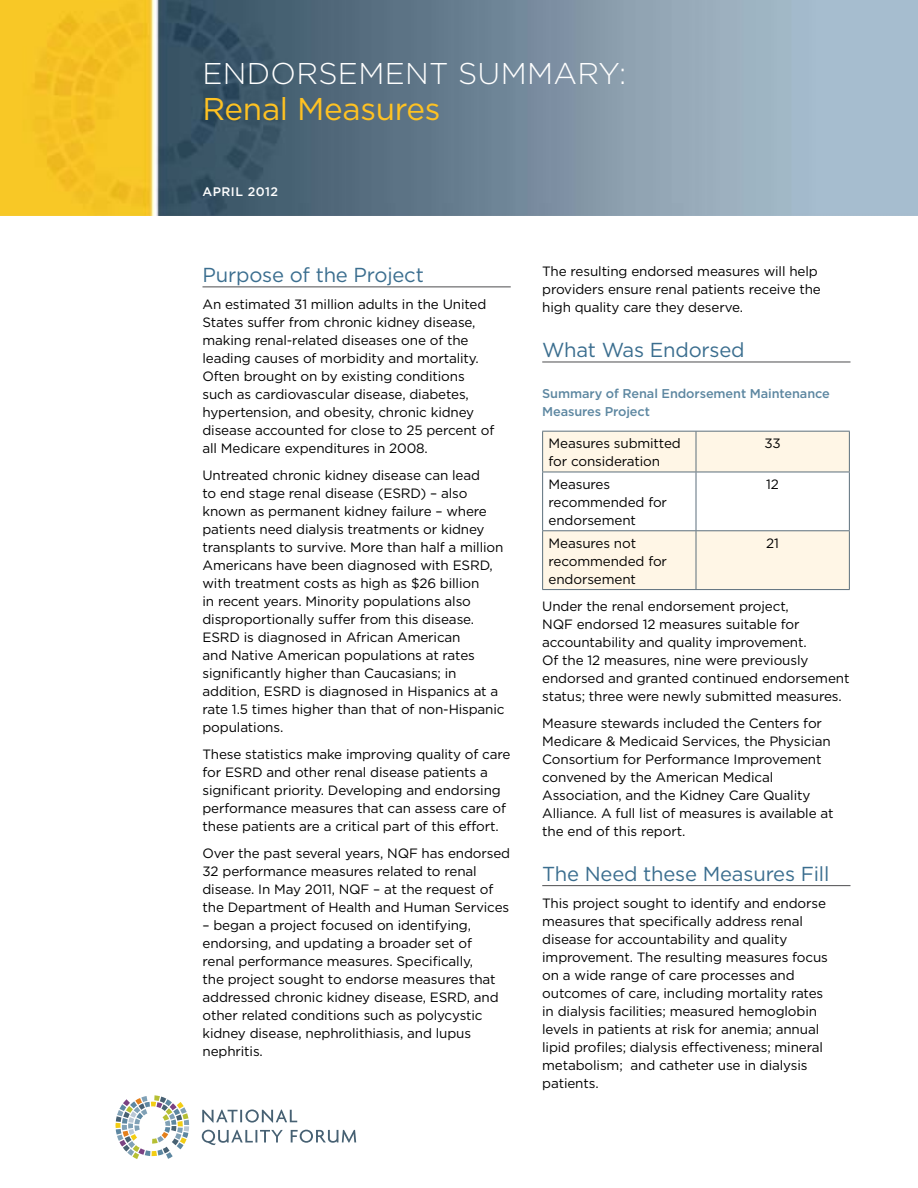
<style>
.page{position:relative;width:918px;height:1188px;background:#fff}
.page>*{position:absolute;margin:0;border:0;box-sizing:border-box;transform-origin:0 0}
.t1{font:31.5px "Gotham";letter-spacing:-.01em;color:#ffc222}
.t2{font:300 30px "Gotham";letter-spacing:.01em;color:#fff}
.t3{font:20.25px "Gotham";letter-spacing:-.01em;color:#3b6e8f}
.t4{font:13.5px/18px "Gotham";letter-spacing:-.01em;color:#000}
.t5{font:500 12.75px/18px "Gotham";letter-spacing:-.01em;color:#5d87a1}
.t6{font:500 12.3px "Gotham";letter-spacing:.04em;color:#fff}
</style>
<div class="page">
<img style="left:0;top:0;width:918px;height:216px">
<svg style="left:202px;top:1109px;width:95px;height:14px"></svg>
<svg style="left:202px;top:1130px;width:81px;height:15px"></svg>
<svg style="left:291px;top:1130px;width:65px;height:13px"></svg>
<svg style="left:116px;top:1095px;width:73px;height:64px"></svg>
<hr style="left:202px;top:287px;width:309px;height:1px;background:#4d4d4f">
<hr style="left:542px;top:362px;width:308px;height:1px;background:#4d4d4f">
<hr style="left:542px;top:885px;width:308px;height:1px;background:#4d4d4f">
<svg style="left:543px;top:432px;width:306px;height:157px;fill:#fff6e6"></svg>
<hr style="left:542px;top:431px;width:154px;height:1px;background:#5c6f7c">
<hr style="left:542px;top:432px;width:1px;height:40px;background:#5c6f7c">
<hr style="left:696px;top:431px;width:154px;height:1px;background:#5c6f7c">
<hr style="left:696px;top:432px;width:1px;height:40px;background:#5c6f7c">
<hr style="left:849px;top:432px;width:1px;height:40px;background:#5c6f7c">
<hr style="left:542px;top:472px;width:154px;height:1px;background:#5c6f7c">
<hr style="left:542px;top:472px;width:1px;height:58px;background:#5c6f7c">
<hr style="left:696px;top:472px;width:154px;height:1px;background:#5c6f7c">
<hr style="left:696px;top:472px;width:1px;height:58px;background:#5c6f7c">
<hr style="left:849px;top:472px;width:1px;height:58px;background:#5c6f7c">
<hr style="left:542px;top:530px;width:154px;height:1px;background:#5c6f7c">
<hr style="left:542px;top:531px;width:1px;height:58px;background:#5c6f7c">
<hr style="left:696px;top:530px;width:154px;height:1px;background:#5c6f7c">
<hr style="left:696px;top:531px;width:1px;height:58px;background:#5c6f7c">
<hr style="left:849px;top:531px;width:1px;height:58px;background:#5c6f7c">
<hr style="left:542px;top:589px;width:154px;height:1px;background:#5c6f7c">
<hr style="left:696px;top:589px;width:154px;height:1px;background:#5c6f7c">
<h2 class="t2" style="left:202px;top:54px;width:425px">ENDORSEMENT SUMMARY:</h2>
<h1 class="t1" style="left:202px;top:89px;width:240px">Renal Measures</h1>
<p class="t6" style="left:202px;top:184px;width:77px">April 2012</p>
<h3 class="t3" style="left:202px;top:262px;width:223px">Purpose of the Project</h3>
<p class="t4" style="left:202px;top:295px;width:293px">An estimated 31 million adults in the United States suffer from chronic kidney disease, making renal-related diseases one of the leading causes of morbidity and mortality.<br>Often brought on by existing conditions such as cardiovascular disease, diabetes, hypertension, and obesity, chronic kidney disease accounted for close to 25 percent of all Medicare expenditures in 2008.</p>
<p class="t4" style="left:202px;top:466px;width:304px">Untreated chronic kidney disease can lead<br>to end stage renal disease (ESRD) – also known as permanent kidney failure – where patients need dialysis treatments or kidney transplants to survive. More than half a million Americans have been diagnosed with ESRD, with treatment costs as high as $26 billion<br>in recent years. Minority populations also disproportionally suffer from this disease.<br>ESRD is diagnosed in African American<br>and Native American populations at rates significantly higher than Caucasians; in addition, ESRD is diagnosed in Hispanics at a rate 1.5 times higher than that of non-Hispanic populations.</p>
<p class="t4" style="left:202px;top:745px;width:310px">These statistics make improving quality of care for ESRD and other renal disease patients a significant priority. Developing and endorsing performance measures that can assess care of these patients are a critical part of this effort.</p>
<p class="t4" style="left:202px;top:844px;width:309px">Over the past several years, NQF has endorsed 32 performance measures related to renal disease. In May 2011, NQF – at the request of the Department of Health and Human Services</p>
<p class="t4" style="left:202px;top:916px;width:298px">– began a project focused on identifying, endorsing, and updating a broader set of renal performance measures. Specifically,<br>the project sought to endorse measures that addressed chronic kidney disease, ESRD, and other related conditions such as polycystic kidney disease, nephrolithiasis, and lupus nephritis.</p>
<p class="t4" style="left:542px;top:262px;width:280px">The resulting endorsed measures will help providers ensure renal patients receive the high quality care they deserve.</p>
<h3 class="t3" style="left:542px;top:337px;width:204px">What Was Endorsed</h3>
<p class="t5" style="left:542px;top:384px;width:289px">Summary of Renal Endorsement Maintenance<br>Measures Project</p>
<p class="t4" style="left:549px;top:434px;width:134px">Measures submitted for consideration</p>
<p class="t4" style="left:764px;top:434px;width:18px">33</p>
<p class="t4" style="left:549px;top:475px;width:120px">Measures recommended for endorsement</p>
<p class="t4" style="left:766px;top:475px;width:14px">12</p>
<p class="t4" style="left:549px;top:534px;width:120px">Measures not recommended for endorsement</p>
<p class="t4" style="left:766px;top:533px;width:14px">21</p>
<p class="t4" style="left:542px;top:597px;width:309px">Under the renal endorsement project,<br>NQF endorsed 12 measures suitable for accountability and quality improvement.<br>Of the 12 measures, nine were previously endorsed and granted continued endorsement status; three were newly submitted measures.</p>
<p class="t4" style="left:542px;top:714px;width:293px">Measure stewards included the Centers for Medicare &amp; Medicaid Services, the Physician Consortium for Performance Improvement convened by the American Medical Association, and the Kidney Care Quality Alliance. A full list of measures is available at the end of this report.</p>
<h3 class="t3" style="left:542px;top:861px;width:289px">The Need these Measures Fill</h3>
<p class="t4" style="left:542px;top:894px;width:287px">This project sought to identify and endorse measures that specifically address renal disease for accountability and quality improvement. The resulting measures focus on a wide range of care processes and outcomes of care, including mortality rates in dialysis facilities; measured hemoglobin levels in patients at risk for anemia; annual lipid profiles; dialysis effectiveness; mineral metabolism; and catheter use in dialysis patients.</p>
</div>
